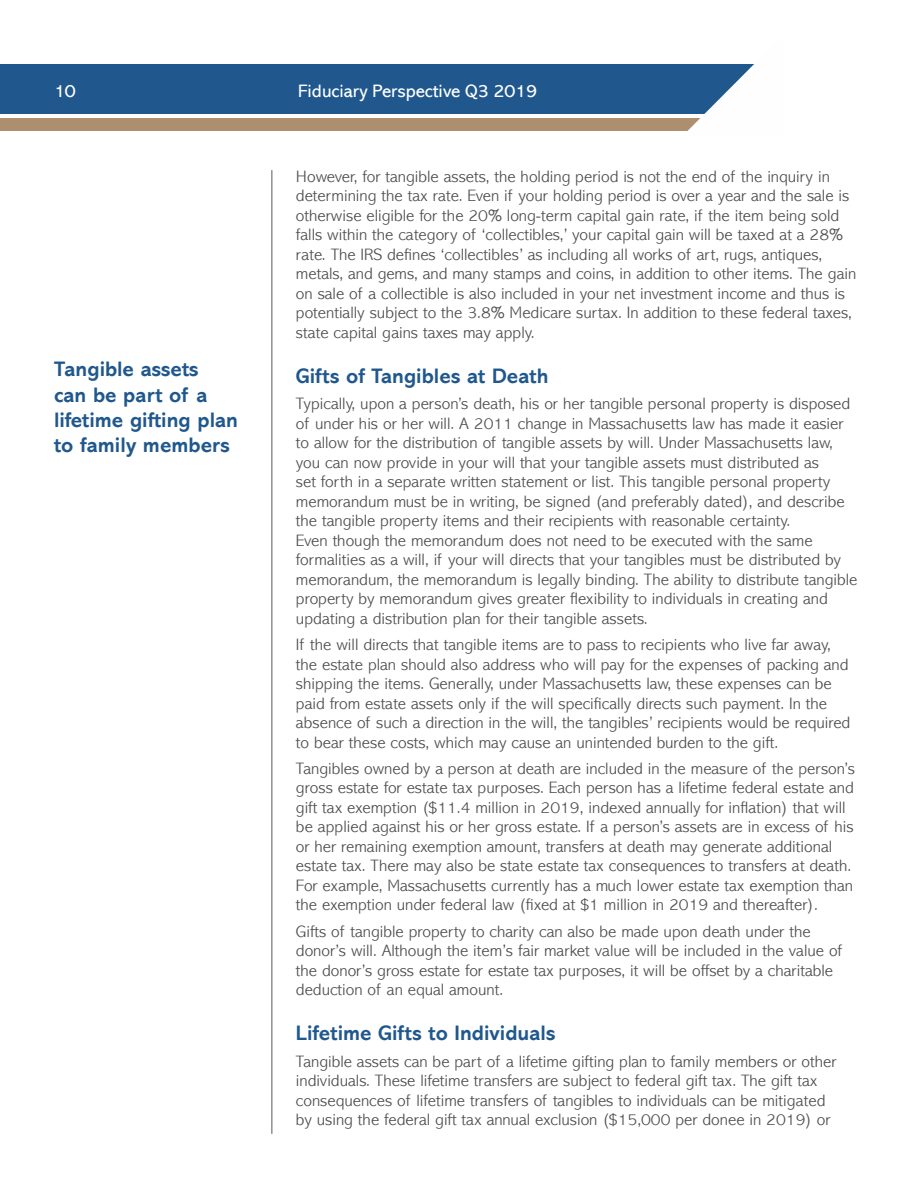
<style>
.page{position:relative;width:918px;height:1188px;background:#fff}
.page>*{position:absolute;margin:0;border:0;box-sizing:border-box;transform-origin:0 0}
.t1{font:700 21px/25.2px "Abadi MT Std";color:#20588d}
.t2{font:18px "Abadi MT Std";color:#fff}
.t3{font:300 16.5px/19.5px "Abadi MT Std";color:#4d4d4f}
</style>
<div class="page">
<div style="left:0;top:65px;width:769px;height:49px;background:#20588d"></div>
<div style="left:0;top:118px;width:769px;height:13px;background:#ad8f6f"></div>
<svg style="left:682px;top:64px;width:87px;height:67px"></svg>
<hr style="left:272px;top:170px;width:1px;height:964px;background:#58595b">
<p class="t2" style="left:54px;top:81px;width:23px">10</p>
<p class="t2" style="left:298px;top:81px;width:240px">Fiduciary Perspective Q3 2019</p>
<p class="t1" style="left:54px;top:357px;width:186px">Tangible assets<br>can be part of a lifetime gifting plan to family members</p>
<p class="t3" style="left:296px;top:167px;width:562px">However, for tangible assets, the holding period is not the end of the inquiry in determining the tax rate. Even if your holding period is over a year and the sale is otherwise eligible for the 20% long-term capital gain rate, if the item being sold falls within the category of ‘collectibles,’ your capital gain will be taxed at a 28% rate. The IRS defines ‘collectibles’ as including all works of art, rugs, antiques, metals, and gems, and many stamps and coins, in addition to other items. The gain on sale of a collectible is also included in your net investment income and thus is potentially subject to the 3.8% Medicare surtax. In addition to these federal taxes, state capital gains taxes may apply.</p>
<p class="t1" style="left:296px;top:364px;width:254px">Gifts of Tangibles at Death</p>
<p class="t3" style="left:296px;top:394px;width:563px">Typically, upon a person’s death, his or her tangible personal property is disposed of under his or her will. A 2011 change in Massachusetts law has made it easier to allow for the distribution of tangible assets by will. Under Massachusetts law, you can now provide in your will that your tangible assets must distributed as<br>set forth in a separate written statement or list. This tangible personal property memorandum must be in writing, be signed (and preferably dated), and describe the tangible property items and their recipients with reasonable certainty.<br>Even though the memorandum does not need to be executed with the same formalities as a will, if your will directs that your tangibles must be distributed by memorandum, the memorandum is legally binding. The ability to distribute tangible property by memorandum gives greater flexibility to individuals in creating and updating a distribution plan for their tangible assets.</p>
<p class="t3" style="left:296px;top:635px;width:556px">If the will directs that tangible items are to pass to recipients who live far away, the estate plan should also address who will pay for the expenses of packing and shipping the items. Generally, under Massachusetts law, these expenses can be paid from estate assets only if the will specifically directs such payment. In the absence of such a direction in the will, the tangibles’ recipients would be required to bear these costs, which may cause an unintended burden to the gift.</p>
<p class="t3" style="left:296px;top:759px;width:561px">Tangibles owned by a person at death are included in the measure of the person’s gross estate for estate tax purposes. Each person has a lifetime federal estate and gift tax exemption ($11.4 million in 2019, indexed annually for inflation) that will be applied against his or her gross estate. If a person’s assets are in excess of his or her remaining exemption amount, transfers at death may generate additional estate tax. There may also be state estate tax consequences to transfers at death.<br>For example, Massachusetts currently has a much lower estate tax exemption than the exemption under federal law (fixed at $1 million in 2019 and thereafter).</p>
<p class="t3" style="left:296px;top:922px;width:548px">Gifts of tangible property to charity can also be made upon death under the donor’s will. Although the item’s fair market value will be included in the value of the donor’s gross estate for estate tax purposes, it will be offset by a charitable deduction of an equal amount.</p>
<p class="t1" style="left:296px;top:1021px;width:261px">Lifetime Gifts to Individuals</p>
<p class="t3" style="left:296px;top:1052px;width:542px">Tangible assets can be part of a lifetime gifting plan to family members or other individuals. These lifetime transfers are subject to federal gift tax. The gift tax consequences of lifetime transfers of tangibles to individuals can be mitigated by using the federal gift tax annual exclusion ($15,000 per donee in 2019) or</p>
</div>
